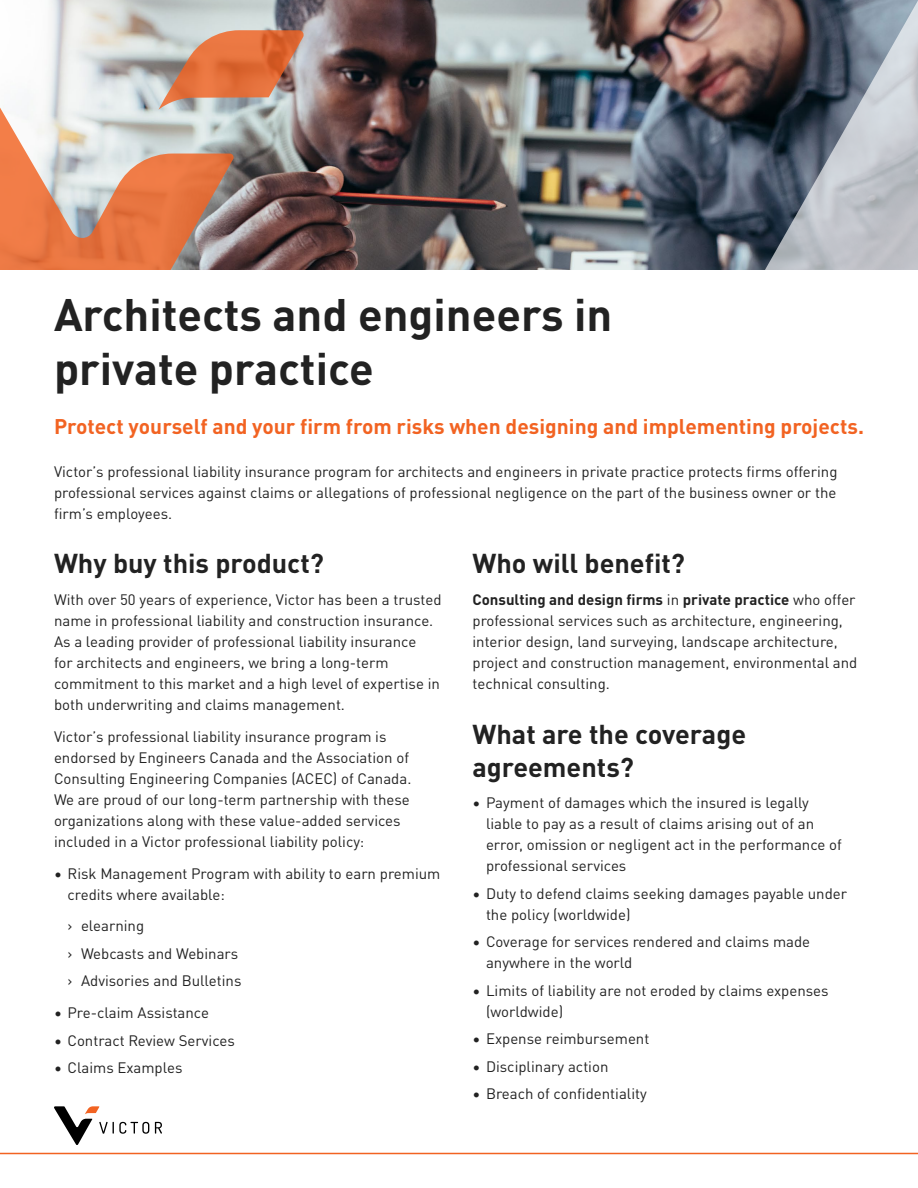
<style>
.page{position:relative;width:918px;height:1188px;background:#fff}
.page>*{position:absolute;margin:0;border:0;box-sizing:border-box;transform-origin:0 0}
.Page_Title_30_36{font:700 45px/54px "DINOT";color:#222}
.Body_Subhead_1{font:700 27px/33px "DINOT";color:#222}
.Body_Intro_Text_Oran{font:700 21px "DINOT";color:#f26322}
.Body_Text_10_14{font:15px/21px "DINOT";color:#222}
.s1{font-weight:700}
</style>
<div class="page">
<svg style="left:155px;top:1122px;width:7px;height:12px"></svg>
<svg style="left:54px;top:1106px;width:95px;height:39px"></svg>
<hr style="left:0;top:1153px;width:918px;height:1px;background:#f26322">
<img style="left:48px;top:0;width:716px;height:270px">
<svg style="left:764px;top:0;width:154px;height:270px;background:#878b94"></svg>
<svg style="left:0;top:84px;width:235px;height:186px;background:#d9a78f"></svg>
<svg style="left:158px;top:30px;width:147px;height:80px;background:#cf8d6f"></svg>
<h1 class="Page_Title_30_36" style="left:54px;top:284px;width:560px">Architects and engineers in private practice</h1>
<p class="Body_Intro_Text_Oran" style="left:54px;top:410px;width:811px">Protect yourself and your firm from risks when designing and implementing projects.</p>
<p class="Body_Text_10_14" style="left:54px;top:459px;width:785px;text-align:justify">Victor’s professional liability insurance program for architects and engineers in private practice protects firms offering professional services against claims or allegations of professional negligence on the part of the business owner or the firm’s employees.</p>
<h2 class="Body_Subhead_1" style="left:54px;top:544px;width:272px">Why buy this product?</h2>
<p class="Body_Text_10_14" style="left:54px;top:588px;width:389px">With over 50 years of experience, Victor has been a trusted name in professional liability and construction insurance.<br>As a leading provider of professional liability insurance<br>for architects and engineers, we bring a long-term commitment to this market and a high level of expertise in both underwriting and claims management.</p>
<p class="Body_Text_10_14" style="left:54px;top:725px;width:359px">Victor’s professional liability insurance program is endorsed by Engineers Canada and the Association of Consulting Engineering Companies (ACEC) of Canada.<br>We are proud of our long-term partnership with these organizations along with these value-added services included in a Victor professional liability policy:</p>
<p class="Body_Text_10_14" style="left:68px;top:861px;width:374px;text-indent:-14px">• Risk Management Program with ability to earn premium credits where available:</p>
<p class="Body_Text_10_14" style="left:68px;top:914px;width:78px">› elearning</p>
<p class="Body_Text_10_14" style="left:68px;top:942px;width:172px">› Webcasts and Webinars</p>
<p class="Body_Text_10_14" style="left:68px;top:969px;width:176px">› Advisories and Bulletins</p>
<p class="Body_Text_10_14" style="left:54px;top:1001px;width:157px">• Pre-claim Assistance</p>
<p class="Body_Text_10_14" style="left:54px;top:1028px;width:182px">• Contract Review Services</p>
<p class="Body_Text_10_14" style="left:54px;top:1056px;width:130px">• Claims Examples</p>
<h2 class="Body_Subhead_1" style="left:472px;top:544px;width:214px">Who will benefit?</h2>
<p class="Body_Text_10_14" style="left:472px;top:588px;width:386px"><span class="s1">Consulting and design firms</span> in <span class="s1">private practice</span> who offer professional services such as architecture, engineering, interior design, land surveying, landscape architecture, project and construction management, environmental and technical consulting.</p>
<h2 class="Body_Subhead_1" style="left:472px;top:715px;width:275px">What are the coverage agreements?</h2>
<p class="Body_Text_10_14" style="left:486px;top:791px;width:357px;text-indent:-14px">• Payment of damages which the insured is legally liable to pay as a result of claims arising out of an error, omission or negligent act in the performance of professional services</p>
<p class="Body_Text_10_14" style="left:486px;top:882px;width:363px;text-indent:-14px">• Duty to defend claims seeking damages payable under the policy (worldwide)</p>
<p class="Body_Text_10_14" style="left:486px;top:930px;width:326px;text-indent:-14px">• Coverage for services rendered and claims made anywhere in the world</p>
<p class="Body_Text_10_14" style="left:486px;top:979px;width:344px;text-indent:-14px">• Limits of liability are not eroded by claims expenses (worldwide)</p>
<p class="Body_Text_10_14" style="left:472px;top:1027px;width:178px">• Expense reimbursement</p>
<p class="Body_Text_10_14" style="left:472px;top:1055px;width:138px">• Disciplinary action</p>
<p class="Body_Text_10_14" style="left:472px;top:1082px;width:176px">• Breach of confidentiality</p>
</div>
